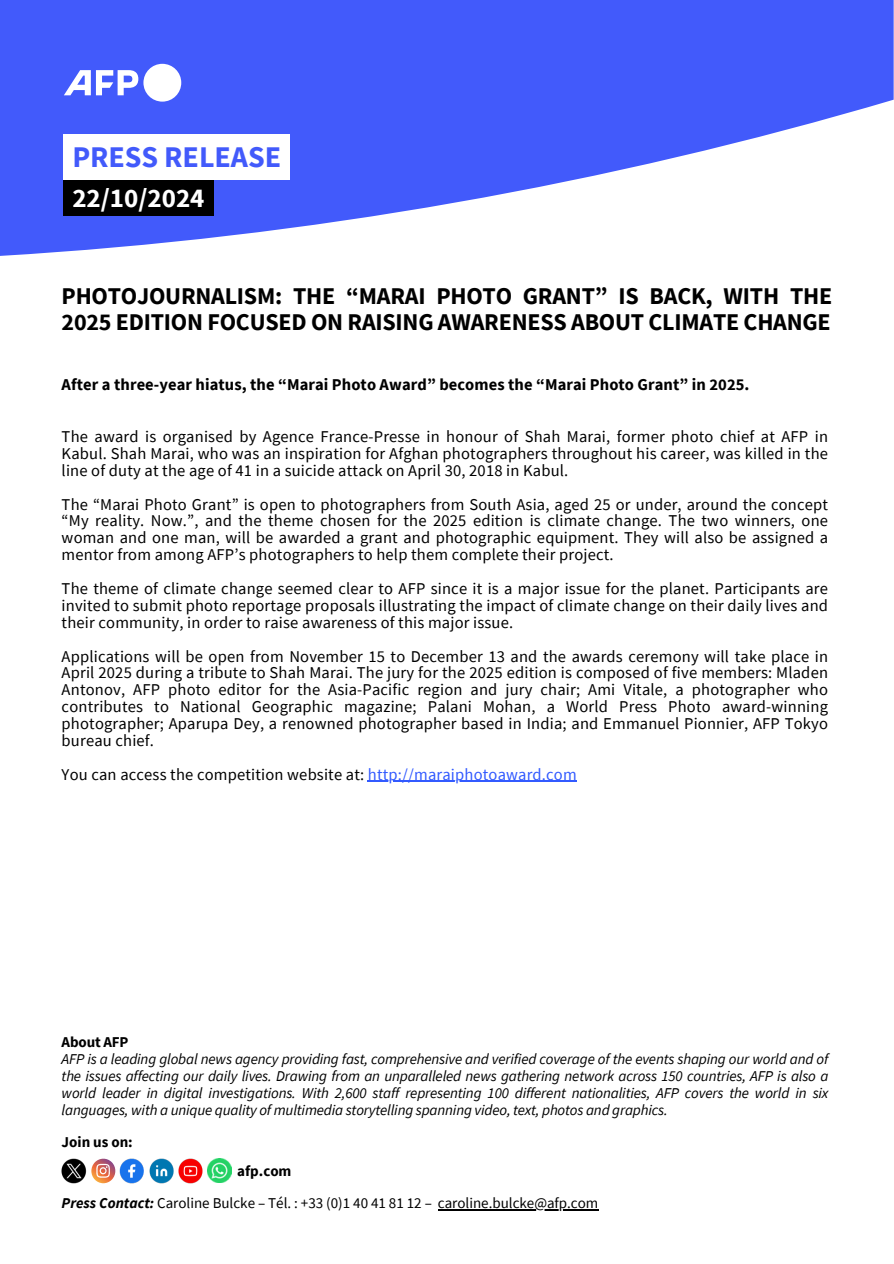
<style>
.page{position:relative;width:894px;height:1264px;background:#fff}
.page>*{position:absolute;margin:0;border:0;box-sizing:border-box;transform-origin:0 0}
.t1{font:700 30px "Source Sans Pro";color:#425afb}
.t2{font:700 27px "Source Sans Pro";color:#fff}
.t3{font:700 24px/25.8px "Source Sans Pro";letter-spacing:-.01em;color:#000}
.t4{font:16.5px/16.8px "Source Sans Pro";letter-spacing:.01em;color:#000;text-align:justify}
.t5{font:700 16.5px "Source Sans Pro";letter-spacing:.005em;color:#000}
.t6{font:italic 15px/16.8px "Source Sans Pro";letter-spacing:-.01em;color:#000;text-align:justify}
.t7{font:15px "Source Sans Pro";color:#000}
.t8{font:700 15px "Source Sans Pro";color:#000}
.s1{color:#325aff}
.s2{font-weight:700;font-style:italic}
</style>
<div class="page">
<svg style="left:0;top:0;width:893px;height:256px;fill:#425afb"></svg>
<div style="left:64px;top:180px;width:149px;height:36px;background:#000"></div>
<div style="left:64px;top:134px;width:225px;height:46px;background:#fff"></div>
<svg style="left:64px;top:64px;width:117px;height:38px"></svg>
<img style="left:61px;top:1158px;width:142px;height:26px">
<img style="left:207px;top:1158px;width:24px;height:24px">
<div style="left:89px;top:1155px;width:30px;height:31px;background:#fff;border-radius:50%"></div>
<svg style="left:91px;top:1158px;width:25px;height:25px"></svg>
<hr style="left:444px;top:1208px;width:154px;height:2px;background:#000">
<hr style="left:368px;top:780px;width:208px;height:2px;background:#325aff">
<h4 class="t1" style="left:72px;top:137px;width:210px">PRESS RELEASE</h4>
<p class="t2" style="left:72px;top:181px;width:134px">22/10/2024</p>
<p class="t3" style="left:62px;top:283px;width:771px">PHOTOJOURNALISM: THE “MARAI PHOTO GRANT” IS BACK, WITH THE<br>2025 EDITION FOCUSED ON RAISING AWARENESS ABOUT CLIMATE CHANGE</p>
<p class="t5" style="left:62px;top:373px;width:689px">After a three-year hiatus, the “Marai Photo Award” becomes the “Marai Photo Grant” in 2025.</p>
<p class="t4" style="left:62px;top:428px;width:767px">The award is organised by Agence France-Presse in honour of Shah Marai, former photo chief at AFP in Kabul. Shah Marai, who was an inspiration for Afghan photographers throughout his career, was killed in the line of duty at the age of 41 in a suicide attack on April 30, 2018 in Kabul.</p>
<p class="t4" style="left:62px;top:495px;width:767px">The “Marai Photo Grant” is open to photographers from South Asia, aged 25 or under, around the concept “My reality. Now.”, and the theme chosen for the 2025 edition is climate change. The two winners, one woman and one man, will be awarded a grant and photographic equipment. They will also be assigned a mentor from among AFP’s photographers to help them complete their project.</p>
<p class="t4" style="left:62px;top:579px;width:767px">The theme of climate change seemed clear to AFP since it is a major issue for the planet. Participants are invited to submit photo reportage proposals illustrating the impact of climate change on their daily lives and their community, in order to raise awareness of this major issue.</p>
<h4 class="t4" style="left:62px;top:647px;width:767px">Applications will be open from November 15 to December 13 and the awards ceremony will take place in April 2025 during a tribute to Shah Marai. The jury for the 2025 edition is composed of five members: Mladen Antonov, AFP photo editor for the Asia-Pacific region and jury chair; Ami Vitale, a photographer who contributes to National Geographic magazine; Palani Mohan, a World Press Photo award-winning photographer; Aparupa Dey, a renowned photographer based in India; and Emmanuel Pionnier, AFP Tokyo bureau chief.</h4>
<p class="t4" style="left:62px;top:765px;width:516px">You can access the competition website at: <span class="s1">http://maraiphotoaward.com</span></p>
<p class="t8" style="left:62px;top:1032px;width:68px">About AFP</p>
<p class="t6" style="left:62px;top:1050px;width:768px">AFP is a leading global news agency providing fast, comprehensive and verified coverage of the events shaping our world and of the issues affecting our daily lives. Drawing from an unparalleled news gathering network across 150 countries, AFP is also a world leader in digital investigations. With 2,600 staff representing 100 different nationalities, AFP covers the world in six languages, with a unique quality of multimedia storytelling spanning video, text, photos and graphics.</p>
<h4 class="t8" style="left:62px;top:1132px;width:73px">Join us on:</h4>
<h3 class="t8" style="left:237px;top:1160px;width:56px">afp.com</h3>
<p class="t7" style="left:62px;top:1193px;width:538px"><span class="s2">Press Contact:</span> Caroline Bulcke – Tél. : +33 (0)1 40 41 81 12 – caroline.bulcke@afp.com</p>
</div>
